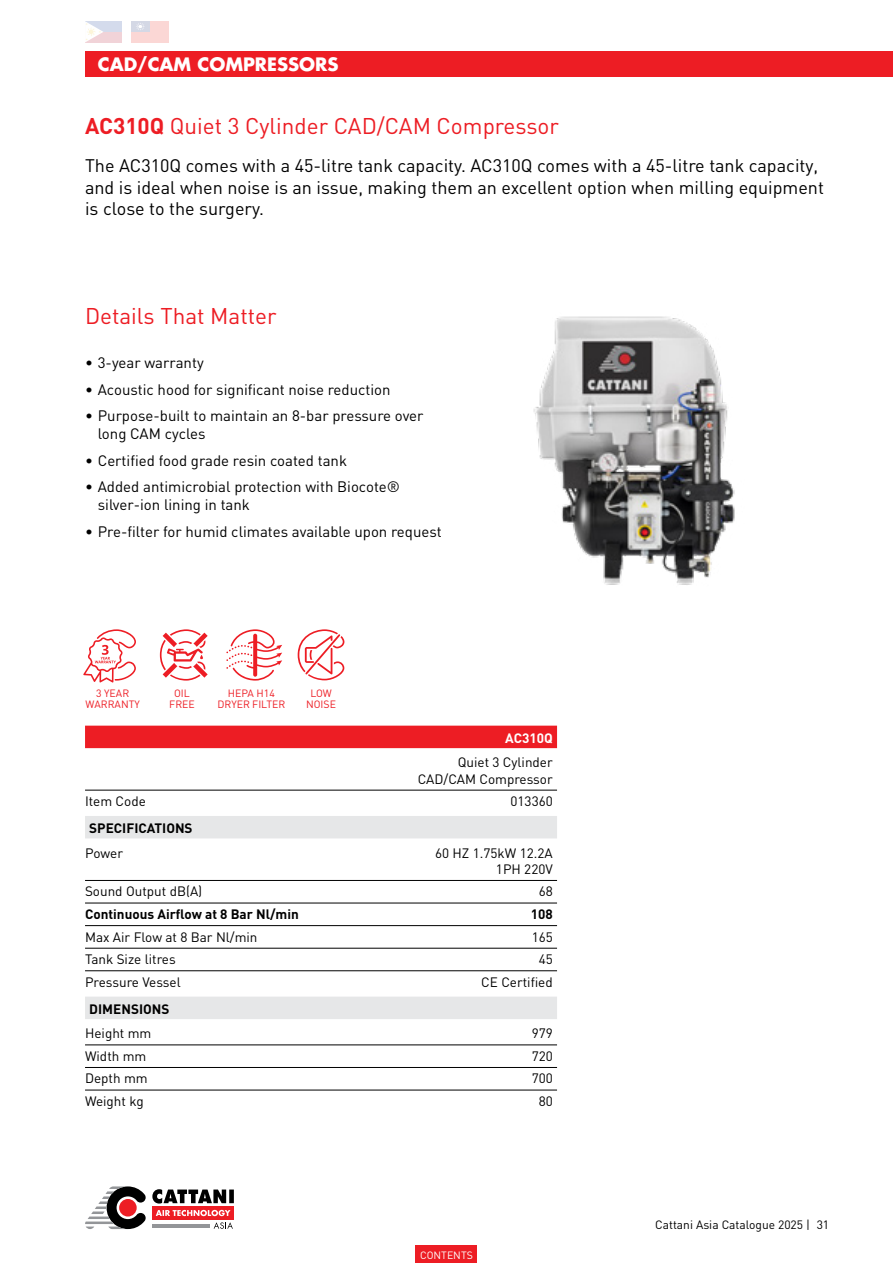
<style>
.page{position:relative;width:893px;height:1263px;background:#fff}
.page>*{position:absolute;margin:0;border:0;box-sizing:border-box;transform-origin:0 0}
.t1{font:22.5px "DIN";color:#ed1d24}
.t2{font:18px/21.6px "DIN";color:#000}
.t3{font:700 18px "Futura LT";color:#fff}
.t4{font:15px/18px "DIN";color:#000}
.t5{font:13.5px/16.2px "DIN";color:#000;text-align:right}
.t6{font:700 13.5px "DIN";color:#000}
.t7{font:700 13.5px "DIN";color:#fff}
.t8{font:12px "DIN";color:#000}
.t9{font:10.5px/10.5px "DIN";color:#ed1d24;text-align:center}
.t10{font:10.5px "DIN";color:#fff}
.s1{font-weight:700}
</style>
<div class="page">
<div style="left:85px;top:21px;width:36px;height:11px;background:#d4dbec"></div>
<div style="left:85px;top:32px;width:36px;height:10px;background:#f1d3d8"></div>
<svg style="left:85px;top:21px;width:18px;height:21px"></svg>
<div style="left:131px;top:21px;width:37px;height:21px;background:#fbd7d5"></div>
<div style="left:131px;top:21px;width:19px;height:11px;background:#d4d8e5"></div>
<svg style="left:136px;top:23px;width:8px;height:7px"></svg>
<svg style="left:85px;top:1186px;width:61px;height:43px"></svg>
<svg style="left:152px;top:1189px;width:82px;height:14px"></svg>
<div style="left:152px;top:1206px;width:82px;height:13px;background:#ed1d24"></div>
<svg style="left:156px;top:1210px;width:74px;height:6px"></svg>
<hr style="left:152px;top:1224px;width:58px;height:3px;background:#939598">
<svg style="left:214px;top:1222px;width:19px;height:7px"></svg>
<svg style="left:83px;top:629px;width:53px;height:53px"></svg>
<svg style="left:160px;top:629px;width:48px;height:52px"></svg>
<svg style="left:226px;top:629px;width:56px;height:52px"></svg>
<div style="left:85px;top:51px;width:808px;height:26px;background:#ed1d24"></div>
<div style="left:85px;top:726px;width:472px;height:22px;background:#ed1d24"></div>
<hr style="left:85px;top:790px;width:472px;height:1px;background:#000">
<div style="left:85px;top:816px;width:472px;height:22px;background:#e6e7e8"></div>
<hr style="left:85px;top:880px;width:472px;height:1px;background:#000">
<hr style="left:85px;top:903px;width:472px;height:1px;background:#000">
<hr style="left:85px;top:925px;width:472px;height:1px;background:#000">
<hr style="left:85px;top:948px;width:472px;height:1px;background:#000">
<hr style="left:85px;top:970px;width:472px;height:1px;background:#000">
<div style="left:85px;top:996px;width:472px;height:23px;background:#e6e7e8"></div>
<hr style="left:85px;top:1045px;width:472px;height:1px;background:#000">
<hr style="left:85px;top:1067px;width:472px;height:1px;background:#000">
<hr style="left:85px;top:1090px;width:472px;height:1px;background:#000">
<img style="left:533px;top:316px;width:202px;height:269px">
<svg style="left:298px;top:629px;width:46px;height:51px"></svg>
<div style="left:416px;top:1246px;width:61px;height:17px;background:#ed1d24"></div>
<p class="t3" style="left:98px;top:52px;width:242px">CAD/CAM COMPRESSORS</p>
<h1 class="t1" style="left:85px;top:111px;width:475px"><span class="s1">AC310Q</span> Quiet 3 Cylinder CAD/CAM Compressor</h1>
<p class="t2" style="left:85px;top:154px;width:740px">The AC310Q comes with a 45-litre tank capacity. AC310Q comes with a 45-litre tank capacity, and is ideal when noise is an issue, making them an excellent option when milling equipment is close to the surgery.</p>
<h1 class="t1" style="left:85px;top:302px;width:193px">Details That Matter</h1>
<p class="t4" style="left:85px;top:353px;width:120px">• 3-year warranty</p>
<p class="t4" style="left:85px;top:380px;width:307px">• Acoustic hood for significant noise reduction</p>
<p class="t4" style="left:98px;top:406px;width:327px;text-indent:-13px">• Purpose-built to maintain an 8-bar pressure over long CAM cycles</p>
<p class="t4" style="left:85px;top:451px;width:263px">• Certified food grade resin coated tank</p>
<p class="t4" style="left:98px;top:477px;width:304px;text-indent:-13px">• Added antimicrobial protection with Biocote® silver-ion lining in tank</p>
<p class="t4" style="left:85px;top:522px;width:358px">• Pre-filter for humid climates available upon request</p>
<p class="t9" style="left:86px;top:688px;width:56px">3 YEAR<br>WARRANTY</p>
<p class="t9" style="left:169px;top:688px;width:27px">OIL<br>FREE</p>
<p class="t9" style="left:217px;top:688px;width:70px">HEPA H14<br>DRYER FILTER</p>
<p class="t9" style="left:306px;top:688px;width:31px">LOW<br>NOISE</p>
<p class="t7" style="left:505px;top:729px;width:49px">AC310Q</p>
<p class="t5" style="left:418px;top:754px;width:137px">Quiet 3 Cylinder<br>CAD/CAM Compressor</p>
<p class="t5" style="left:85px;top:793px;width:62px">Item Code</p>
<p class="t5" style="left:510px;top:793px;width:44px">013360</p>
<p class="t6" style="left:89px;top:819px;width:105px">SPECIFICATIONS</p>
<p class="t5" style="left:85px;top:844px;width:39px">Power</p>
<p class="t5" style="left:435px;top:844px;width:119px">60 HZ 1.75kW 12.2A<br>1PH 220V</p>
<p class="t5" style="left:85px;top:883px;width:119px">Sound Output dB(A)</p>
<p class="t5" style="left:539px;top:883px;width:16px">68</p>
<p class="t6" style="left:85px;top:905px;width:215px">Continuous Airflow at 8 Bar Nl/min</p>
<p class="t6" style="left:531px;top:905px;width:23px">108</p>
<p class="t5" style="left:85px;top:928px;width:174px">Max Air Flow at 8 Bar Nl/min</p>
<p class="t5" style="left:532px;top:928px;width:23px">165</p>
<p class="t5" style="left:85px;top:951px;width:92px">Tank Size litres</p>
<p class="t5" style="left:539px;top:951px;width:16px">45</p>
<p class="t5" style="left:85px;top:973px;width:97px">Pressure Vessel</p>
<p class="t5" style="left:481px;top:973px;width:73px">CE Certified</p>
<p class="t6" style="left:89px;top:1000px;width:82px">DIMENSIONS</p>
<p class="t5" style="left:85px;top:1025px;width:68px">Height mm</p>
<p class="t5" style="left:532px;top:1025px;width:23px">979</p>
<p class="t5" style="left:85px;top:1048px;width:63px">Width mm</p>
<p class="t5" style="left:532px;top:1048px;width:23px">720</p>
<p class="t5" style="left:85px;top:1070px;width:64px">Depth mm</p>
<p class="t5" style="left:532px;top:1070px;width:23px">700</p>
<p class="t5" style="left:85px;top:1093px;width:60px">Weight kg</p>
<p class="t5" style="left:539px;top:1093px;width:16px">80</p>
<p class="t10" style="left:420px;top:1248px;width:54px">CONTENTS</p>
<p class="t8" style="left:655px;top:1217px;width:176px">Cattani Asia Catalogue 2025 | 31</p>
</div>
